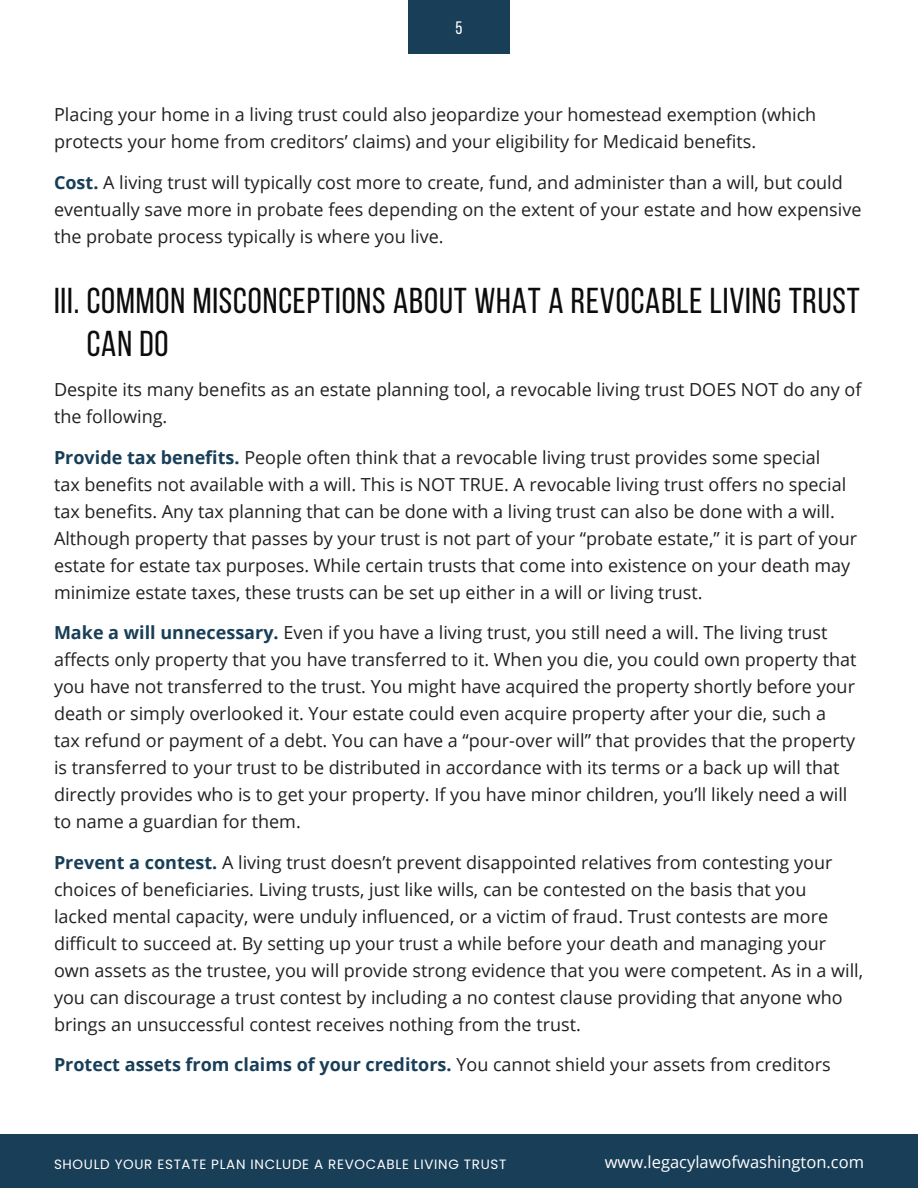
<style>
.page{position:relative;width:918px;height:1188px;background:#fff}
.page>*{position:absolute;margin:0;border:0;box-sizing:border-box;transform-origin:0 0}
.Subsection_Title{font:36px/43.2px "Bebas Neue";letter-spacing:.025em;color:#0b0c0b}
.P9_-_Paragraph_Lead{font:18px/27px "Open Sans";color:#231f20}
.P4_-_Basic_Paragraph{font:18px/27px "Open Sans";color:#231f20}
.P9_-_Paragraph_Lead-2{font:700 18px "Open Sans";color:#183e58}
.t1{font:18px "Bebas Neue";color:#fff}
.t2{font:16.5px "Open Sans";color:#fff}
.t3{font:13.5px "Poppins";letter-spacing:.05em;color:#fff}
.s1{font-weight:700;color:#183e58}
.s2{font-weight:400;color:#231f20}
</style>
<div class="page">
<div style="left:0;top:1134px;width:918px;height:54px;background:#183e58"></div>
<div style="left:408px;top:0;width:102px;height:54px;background:#183e58"></div>
<p class="t1" style="left:456px;top:18px;width:8px">5</p>
<p class="P9_-_Paragraph_Lead" style="left:54px;top:101px;width:764px">Placing your home in a living trust could also jeopardize your homestead exemption (which protects your home from creditors’ claims) and your eligibility for Medicaid benefits.</p>
<p class="P9_-_Paragraph_Lead" style="left:54px;top:168px;width:809px"><span class="s1">Cost.</span> A living trust will typically cost more to create, fund, and administer than a will, but could eventually save more in probate fees depending on the extent of your estate and how expensive the probate process typically is where you live.</p>
<p class="Subsection_Title" style="left:87px;top:278px;width:775px;text-indent:-33px">III. COMMON MISCONCEPTIONS ABOUT WHAT A REVOCABLE LIVING TRUST<br>CAN DO</p>
<p class="P4_-_Basic_Paragraph" style="left:54px;top:376px;width:809px">Despite its many benefits as an estate planning tool, a revocable living trust DOES NOT do any of the following.</p>
<p class="P9_-_Paragraph_Lead" style="left:54px;top:443px;width:805px"><span class="s1">Provide tax benefits.</span> People often think that a revocable living trust provides some special<br>tax benefits not available with a will. This is NOT TRUE. A revocable living trust offers no special tax benefits. Any tax planning that can be done with a living trust can also be done with a will.<br>Although property that passes by your trust is not part of your “probate estate,” it is part of your estate for estate tax purposes. While certain trusts that come into existence on your death may minimize estate taxes, these trusts can be set up either in a will or living trust.</p>
<p class="P9_-_Paragraph_Lead" style="left:54px;top:619px;width:804px"><span class="s1">Make a will unnecessary.</span> Even if you have a living trust, you still need a will. The living trust affects only property that you have transferred to it. When you die, you could own property that you have not transferred to the trust. You might have acquired the property shortly before your death or simply overlooked it. Your estate could even acquire property after your die, such a<br>tax refund or payment of a debt. You can have a “pour-over will” that provides that the property is transferred to your trust to be distributed in accordance with its terms or a back up will that directly provides who is to get your property. If you have minor children, you’ll likely need a will to name a guardian for them.</p>
<p class="P9_-_Paragraph_Lead" style="left:54px;top:848px;width:811px"><span class="s1">Prevent a contest.</span> A living trust doesn’t prevent disappointed relatives from contesting your choices of beneficiaries. Living trusts, just like wills, can be contested on the basis that you lacked mental capacity, were unduly influenced, or a victim of fraud. Trust contests are more difficult to succeed at. By setting up your trust a while before your death and managing your own assets as the trustee, you will provide strong evidence that you were competent. As in a will, you can discourage a trust contest by including a no contest clause providing that anyone who brings an unsuccessful contest receives nothing from the trust.</p>
<p class="P9_-_Paragraph_Lead-2" style="left:54px;top:1052px;width:778px">Protect assets from claims of your creditors. <span class="s2">You cannot shield your assets from creditors</span></p>
<p class="t3" style="left:54px;top:1156px;width:454px">SHOULD YOUR ESTATE PLAN INCLUDE A REVOCABLE LIVING TRUST</p>
<p class="t2" style="left:605px;top:1151px;width:261px">www.legacylawofwashington.com</p>
</div>
